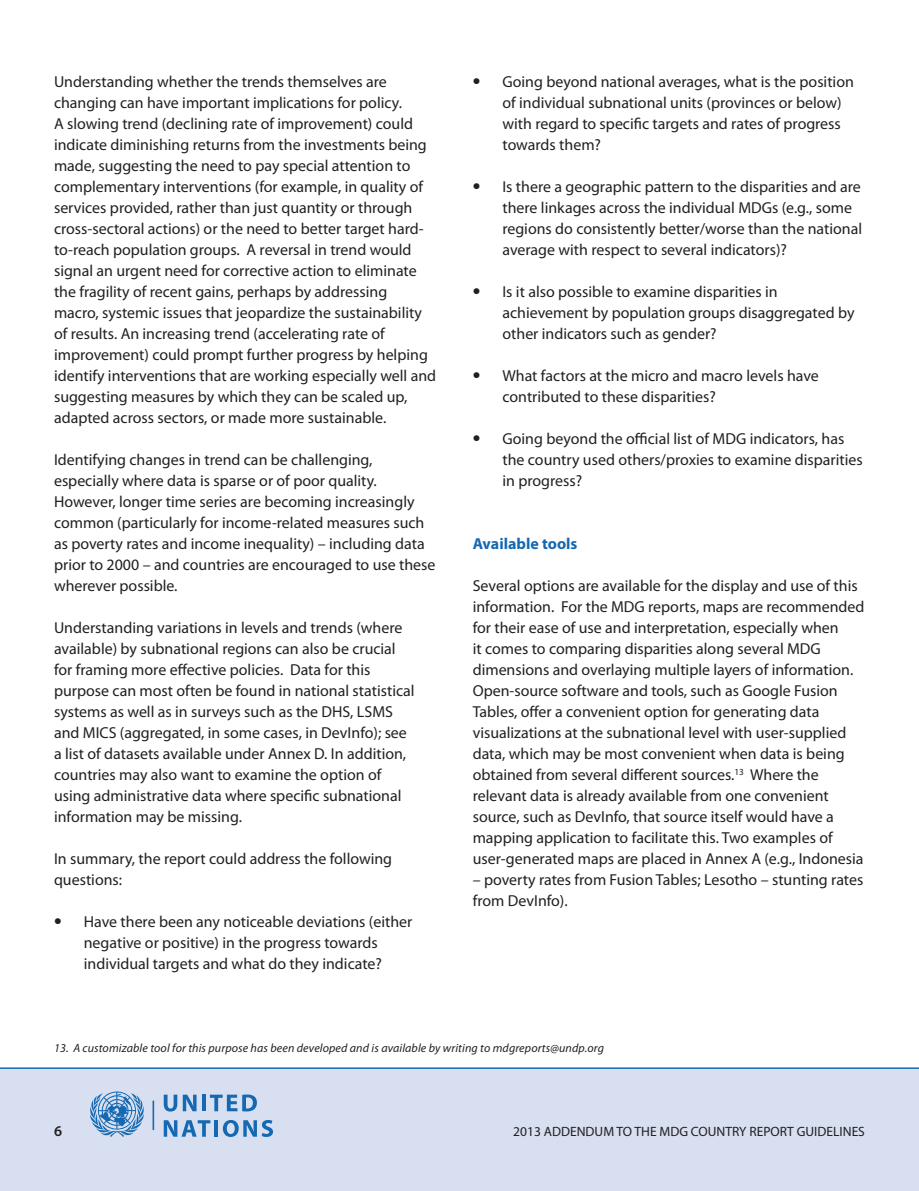
<style>
.page{position:relative;width:919px;height:1191px;background:#fff}
.page>*{position:absolute;margin:0;border:0;box-sizing:border-box;transform-origin:0 0}
._1_Space_Paragraph_S{font:15.9px/21px "Myriad Pro";color:#231f20}
.t1{font:700 15.9px "Myriad Pro";color:#1469b2}
.t2{font:600 15px "Myriad Pro";color:#231f20}
.t3{font:13.5px "Myriad Pro";color:#231f20}
.t4{font:italic 12px "Myriad Pro";letter-spacing:.01em;color:#231f20}
.s1{font-weight:700;font-size:22.5px}
</style>
<div class="page">
<div style="left:0;top:1069px;width:918px;height:122px;background:#d7dff0"></div>
<hr style="left:0;top:1067px;width:918px;height:2px;background:#1469b2">
<svg style="left:90px;top:1091px;width:54px;height:46px"></svg>
<hr style="left:152px;top:1100px;width:2px;height:30px;background:#1469b2">
<svg style="left:164px;top:1094px;width:13px;height:17px"></svg>
<svg style="left:183px;top:1094px;width:13px;height:17px"></svg>
<hr style="left:202px;top:1094px;width:4px;height:17px;background:#1469b2">
<svg style="left:210px;top:1094px;width:47px;height:17px"></svg>
<svg style="left:164px;top:1120px;width:46px;height:16px"></svg>
<hr style="left:214px;top:1120px;width:4px;height:16px;background:#1469b2">
<svg style="left:223px;top:1120px;width:50px;height:17px"></svg>
<p class="_1_Space_Paragraph_S" style="left:54px;top:71px;width:383px">Understanding whether the trends themselves are changing can have important implications for policy.<br>A slowing trend (declining rate of improvement) could indicate diminishing returns from the investments being made, suggesting the need to pay special attention to complementary interventions (for example, in quality of services provided, rather than just quantity or through cross-sectoral actions) or the need to better target hard&shy;to-reach population groups. A reversal in trend would signal an urgent need for corrective action to eliminate the fragility of recent gains, perhaps by addressing<br>macro, systemic issues that jeopardize the sustainability of results. An increasing trend (accelerating rate of improvement) could prompt further progress by helping identify interventions that are working especially well and suggesting measures by which they can be scaled up, adapted across sectors, or made more sustainable.</p>
<p class="_1_Space_Paragraph_S" style="left:54px;top:449px;width:383px">Identifying changes in trend can be challenging, especially where data is sparse or of poor quality.<br>However, longer time series are becoming increasingly common (particularly for income-related measures such as poverty rates and income inequality) – including data prior to 2000 – and countries are encouraged to use these wherever possible.</p>
<p class="_1_Space_Paragraph_S" style="left:54px;top:617px;width:362px">Understanding variations in levels and trends (where available) by subnational regions can also be crucial for framing more effective policies. Data for this purpose can most often be found in national statistical systems as well as in surveys such as the DHS, LSMS and MICS (aggregated, in some cases, in DevInfo); see a list of datasets available under Annex D. In addition, countries may also want to examine the option of using administrative data where specific subnational information may be missing.</p>
<p class="_1_Space_Paragraph_S" style="left:54px;top:848px;width:339px">In summary, the report could address the following questions:</p>
<p class="_1_Space_Paragraph_S" style="left:54px;top:911px;width:360px;text-align:center"><span class="s1">•</span> Have there been any noticeable deviations (either negative or positive) in the progress towards individual targets and what do they indicate?</p>
<p class="_1_Space_Paragraph_S" style="left:502px;top:71px;width:353px;text-indent:-30px"><span class="s1">•</span> Going beyond national averages, what is the position of individual subnational units (provinces or below) with regard to specific targets and rates of progress towards them?</p>
<p class="_1_Space_Paragraph_S" style="left:502px;top:176px;width:361px;text-indent:-30px"><span class="s1">•</span> Is there a geographic pattern to the disparities and are there linkages across the individual MDGs (e.g., some regions do consistently better/worse than the national average with respect to several indicators)?</p>
<p class="_1_Space_Paragraph_S" style="left:502px;top:281px;width:353px;text-indent:-30px"><span class="s1">•</span> Is it also possible to examine disparities in achievement by population groups disaggregated by other indicators such as gender?</p>
<p class="_1_Space_Paragraph_S" style="left:502px;top:365px;width:318px;text-indent:-30px"><span class="s1">•</span> What factors at the micro and macro levels have contributed to these disparities?</p>
<p class="_1_Space_Paragraph_S" style="left:502px;top:428px;width:362px;text-indent:-30px"><span class="s1">•</span> Going beyond the official list of MDG indicators, has the country used others/proxies to examine disparities in progress?</p>
<p class="t1" style="left:472px;top:533px;width:106px">Available tools</p>
<p class="_1_Space_Paragraph_S" style="left:472px;top:575px;width:393px">Several options are available for the display and use of this information. For the MDG reports, maps are recommended for their ease of use and interpretation, especially when<br>it comes to comparing disparities along several MDG dimensions and overlaying multiple layers of information.<br>Open-source software and tools, such as Google Fusion Tables, offer a convenient option for generating data visualizations at the subnational level with user-supplied data, which may be most convenient when data is being obtained from several different sources.<sup>13</sup> Where the relevant data is already available from one convenient source, such as DevInfo, that source itself would have a mapping application to facilitate this. Two examples of user-generated maps are placed in Annex A (e.g., Indonesia</p>
<p class="_1_Space_Paragraph_S" style="left:472px;top:869px;width:392px">– poverty rates from Fusion Tables; Lesotho – stunting rates from DevInfo).</p>
<p class="t4" style="left:54px;top:1040px;width:551px">13. A customizable tool for this purpose has been developed and is available by writing to mdgreports@undp.org</p>
<p class="t2" style="left:54px;top:1121px;width:10px">6</p>
<p class="t3" style="left:513px;top:1123px;width:353px">2013 ADDENDUM TO THE MDG COUNTRY REPORT GUIDELINES</p>
</div>
